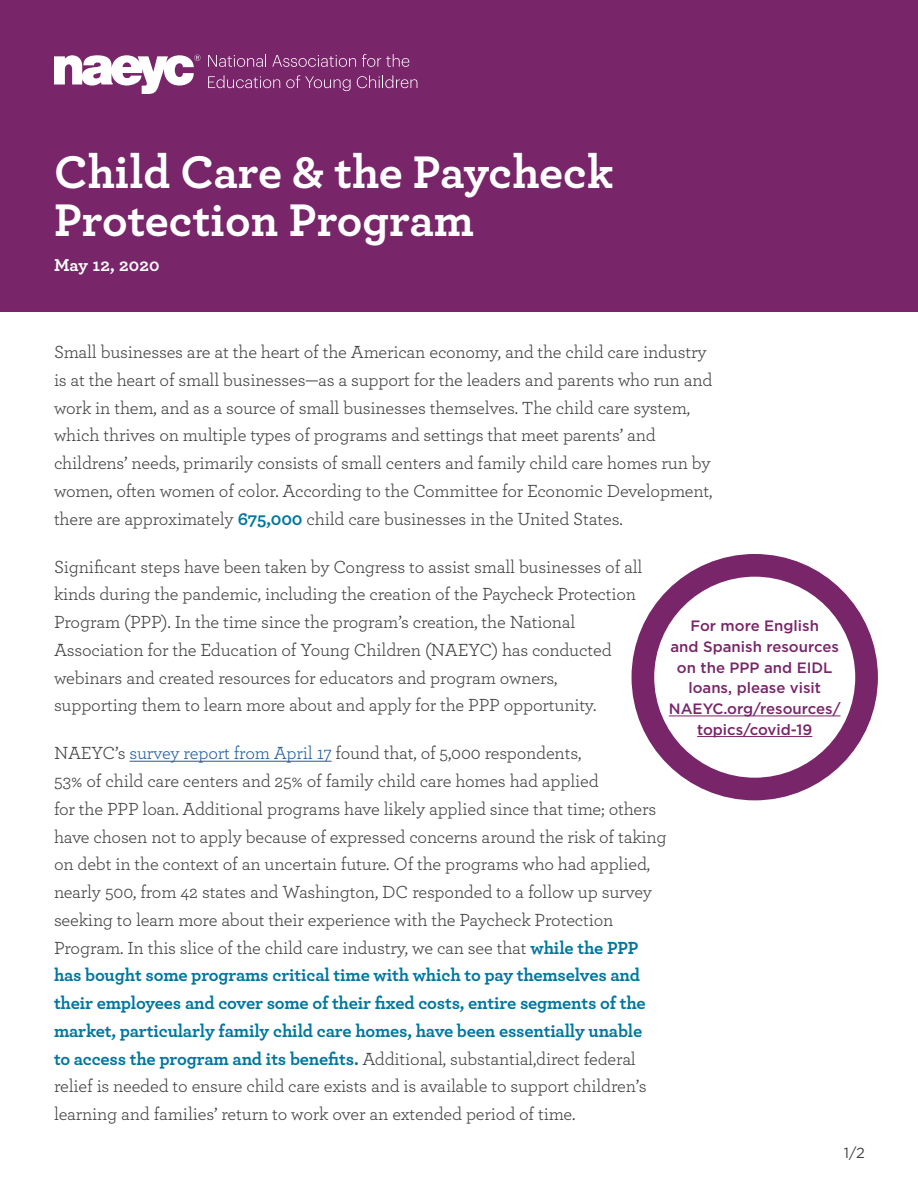
<style>
.page{position:relative;width:918px;height:1188px;background:#fff}
.page>*{position:absolute;margin:0;border:0;box-sizing:border-box;transform-origin:0 0}
.t1{font:700 48px/48px "Archer Pro";color:#fff}
.t2{font:18.3px/27.8px "Archer Pro";letter-spacing:-.01em;color:#414042}
.t3{font:700 18px "Archer Pro";letter-spacing:.01em;color:#fff}
.t4{font:500 15px/20.7px "Gotham";color:#782569;text-align:center}
.t5{font:14.7px "Gotham";color:#414042}
.s1{font-weight:700;color:#00779f}
.s2{color:#215e9e}
</style>
<div class="page">
<div style="left:632px;top:554px;width:246px;height:246px;background:#782569;border-radius:50%"></div>
<div style="left:654px;top:577px;width:201px;height:201px;background:#fff;border-radius:50%"></div>
<div style="left:0;top:0;width:918px;height:311px;background:#782569"></div>
<hr style="left:130px;top:761px;width:202px;height:1px;background:#215e9e">
<svg style="left:54px;top:55px;width:147px;height:39px"></svg>
<svg style="left:208px;top:54px;width:58px;height:13px"></svg>
<svg style="left:272px;top:55px;width:84px;height:12px"></svg>
<svg style="left:362px;top:54px;width:47px;height:13px"></svg>
<svg style="left:208px;top:75px;width:72px;height:13px"></svg>
<svg style="left:286px;top:75px;width:65px;height:16px"></svg>
<svg style="left:357px;top:75px;width:60px;height:13px"></svg>
<hr style="left:669px;top:716px;width:172px;height:1px;background:#782569">
<hr style="left:697px;top:736px;width:115px;height:1px;background:#782569">
<h1 class="t1" style="left:54px;top:145px;width:561px">Child Care &amp; the Paycheck<br>Protection Program</h1>
<p class="t3" style="left:54px;top:250px;width:107px">May 12, 2020</p>
<p class="t2" style="left:54px;top:337px;width:660px">Small businesses are at the heart of the American economy, and the child care industry is at the heart of small businesses—as a support for the leaders and parents who run and work in them, and as a source of small businesses themselves. The child care system, which thrives on multiple types of programs and settings that meet parents’ and childrens’ needs, primarily consists of small centers and family child care homes run by women, often women of color. According to the Committee for Economic Development, there are approximately <span class="s1">675,000</span> child care businesses in the United States.</p>
<p class="t2" style="left:54px;top:552px;width:590px">Significant steps have been taken by Congress to assist small businesses of all kinds during the pandemic, including the creation of the Paycheck Protection Program (PPP). In the time since the program’s creation, the National Association for the Education of Young Children (NAEYC) has conducted webinars and created resources for educators and program owners, supporting them to learn more about and apply for the PPP opportunity.</p>
<p class="t2" style="left:54px;top:739px;width:614px">NAEYC’s <span class="s2">survey report from April 17</span> found that, of 5,000 respondents,<br>53% of child care centers and 25% of family child care homes had applied<br>for the PPP loan. Additional programs have likely applied since that time; others have chosen not to apply because of expressed concerns around the risk of taking on debt in the context of an uncertain future. Of the programs who had applied, nearly 500, from 42 states and Washington, DC responded to a follow up survey seeking to learn more about their experience with the Paycheck Protection Program. In this slice of the child care industry, we can see that <span class="s1">while the PPP has bought some programs critical time with which to pay themselves and their employees and cover some of their fixed costs, entire segments of the market, particularly family child care homes, have been essentially unable<br>to access the program and its benefits.</span> Additional, substantial,direct federal relief is needed to ensure child care exists and is available to support children’s learning and families’ return to work over an extended period of time.</p>
<p class="t4" style="left:669px;top:616px;width:173px">For more English<br>and Spanish resources on the PPP and EIDL loans, please visit<br>NAEYC.org/resources/ topics/covid-19</p>
<p class="t5" style="left:844px;top:1144px;width:23px">1/2</p>
</div>
